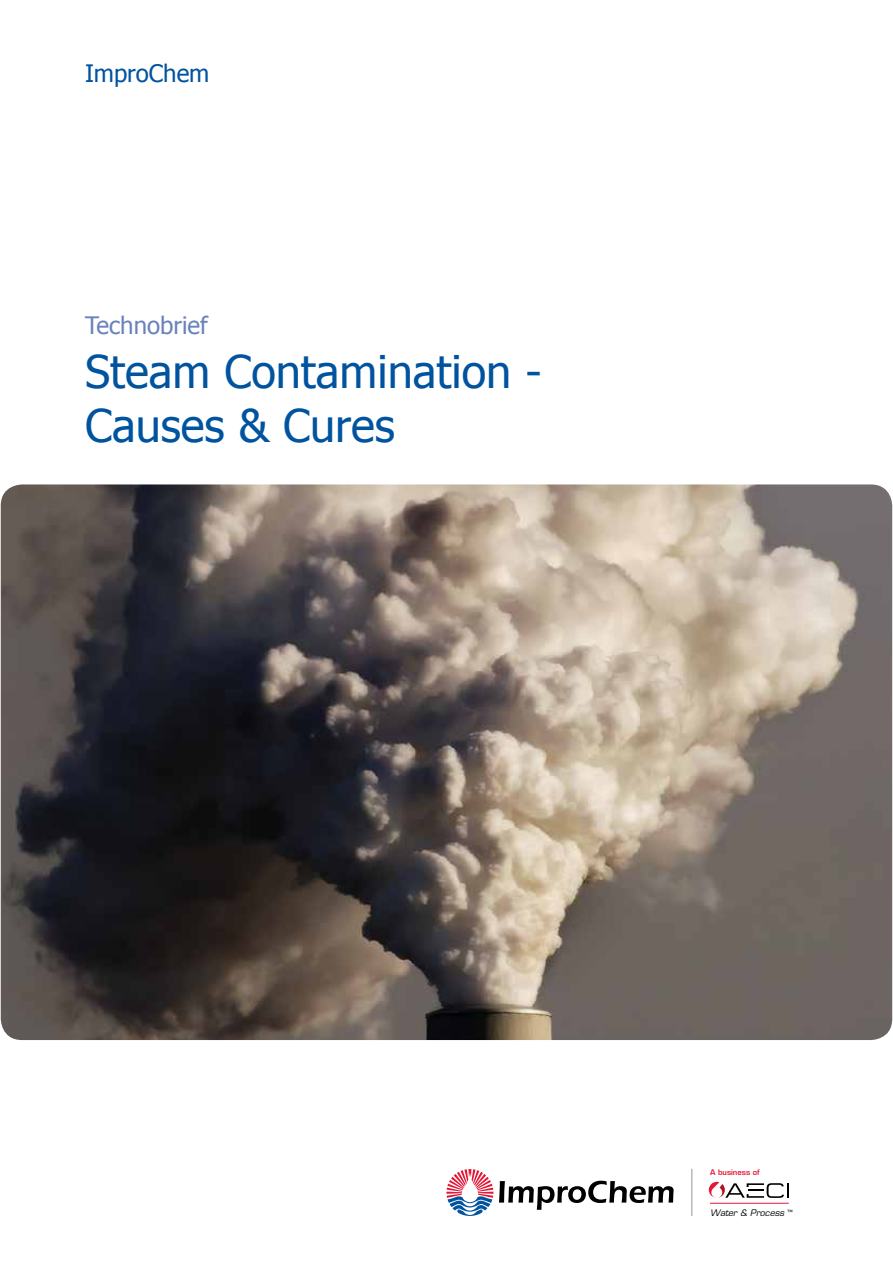
<style>
.page{position:relative;width:893px;height:1263px;background:#fff}
.page>*{position:absolute;margin:0;border:0;box-sizing:border-box;transform-origin:0 0}
.t1{font:45px/54px "Tahoma";color:#00539f}
.t2{font:24px "Tahoma";color:#6a82bc}
.t3{font:24px "Tahoma";color:#00539f}
.t4{font:italic 8.85px "Eurostile";color:#000}
.t5{font:600 7.5px "Eurostile";color:#e31837}
</style>
<div class="page">
<img style="left:1px;top:484px;width:891px;height:556px">
<svg style="left:446px;top:1169px;width:47px;height:47px"></svg>
<svg style="left:499px;top:1181px;width:175px;height:29px"></svg>
<svg style="left:709px;top:1182px;width:80px;height:16px"></svg>
<hr style="left:710px;top:1203px;width:79px;height:1px;background:#e31837">
<hr style="left:691px;top:1169px;width:1px;height:47px;background:#939598">
<p class="t3" style="left:85px;top:58px;width:126px">ImproChem</p>
<p class="t2" style="left:85px;top:310px;width:124px">Technobrief</p>
<p class="t1" style="left:85px;top:343px;width:458px">Steam Contamination -<br>Causes &amp; Cures</p>
<p class="t5" style="left:710px;top:1167px;width:51px">A business of</p>
<p class="t4" style="left:710px;top:1207px;width:84px">Water &amp; Process <sup>™</sup></p>
</div>
